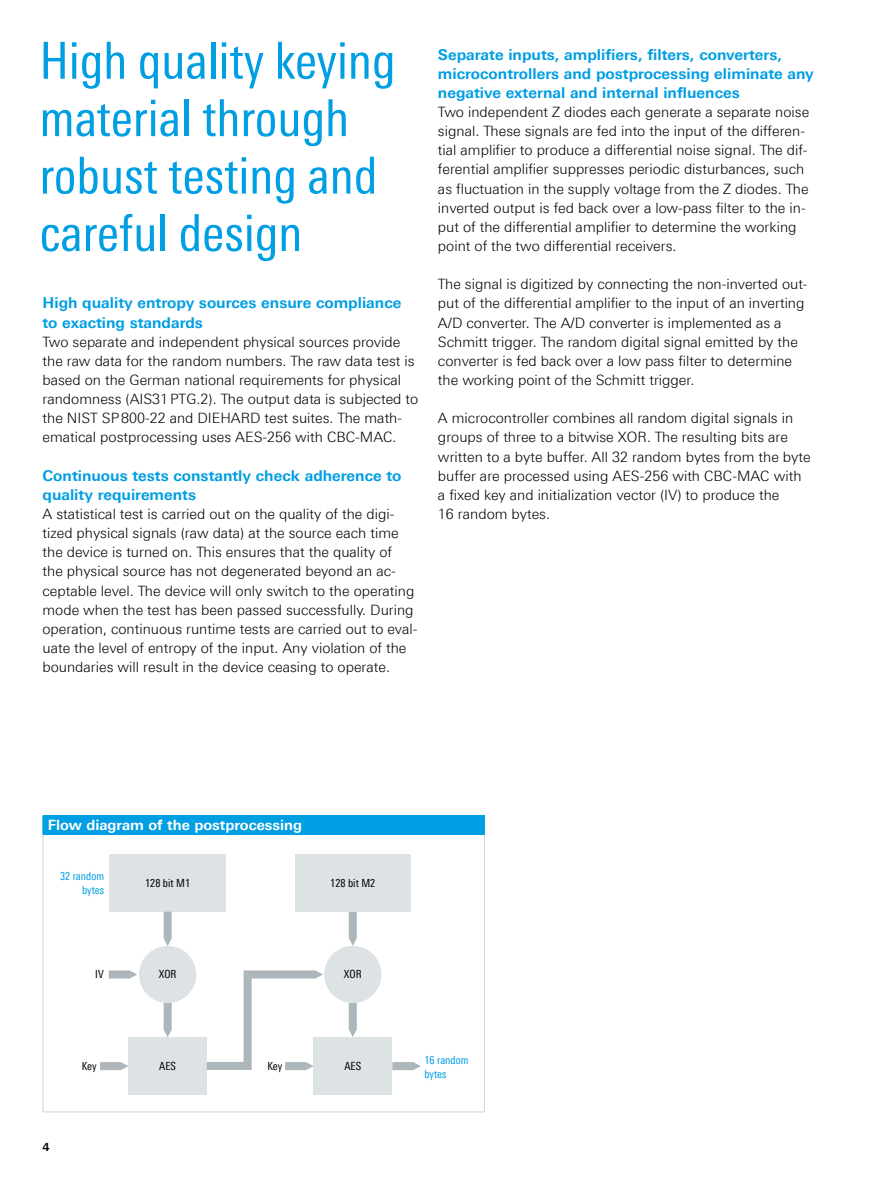
<style>
.page{position:relative;width:893px;height:1191px;background:#fff}
.page>*{position:absolute;margin:0;border:0;box-sizing:border-box;transform-origin:0 0}
.t1{font:51px/57.4px "Linotype Univers 420 Cn";color:#009ee3}
.t2{font:700 15px/19.2px "Linotype Univers 630";color:#009ee3}
.t3{font:300 14.25px/19.2px "Linotype Univers 330";color:#000}
.t4{font:700 14.25px "Linotype Univers 630";color:#fff}
.t5{font:11.25px "Linotype Univers 420 Cn";color:#000}
.t6{font:11.25px/14.2px "Linotype Univers 420 Cn";color:#009ee3;text-align:right}
.t7{font:700 11.25px "Linotype Univers 630";color:#000}
</style>
<div class="page">
<div style="left:43px;top:815px;width:441px;height:19px;background:#009ee3"></div>
<svg style="left:484px;top:815px;width:1px;height:19px"></svg>
<hr style="left:43px;top:834px;width:1px;height:277px;background:#cdd4d7">
<hr style="left:484px;top:834px;width:1px;height:277px;background:#cdd4d7">
<hr style="left:43px;top:1111px;width:442px;height:1px;background:#cdd4d7">
<svg style="left:164px;top:1003px;width:8px;height:34px"></svg>
<svg style="left:349px;top:911px;width:8px;height:35px"></svg>
<svg style="left:349px;top:1003px;width:8px;height:34px"></svg>
<div style="left:110px;top:854px;width:116px;height:57px;background:#dde2e5"></div>
<div style="left:295px;top:854px;width:116px;height:57px;background:#dde2e5"></div>
<div style="left:324px;top:946px;width:57px;height:57px;background:#dde2e5;border-radius:50%"></div>
<div style="left:139px;top:946px;width:57px;height:57px;background:#dde2e5;border-radius:50%"></div>
<div style="left:129px;top:1037px;width:78px;height:57px;background:#dde2e5"></div>
<div style="left:314px;top:1037px;width:78px;height:57px;background:#dde2e5"></div>
<svg style="left:164px;top:911px;width:8px;height:35px"></svg>
<svg style="left:100px;top:1062px;width:29px;height:8px"></svg>
<svg style="left:207px;top:970px;width:116px;height:100px"></svg>
<svg style="left:392px;top:1062px;width:29px;height:8px"></svg>
<svg style="left:109px;top:970px;width:28px;height:8px"></svg>
<h1 class="t1" style="left:40px;top:32px;width:357px">High quality keying material through robust testing and careful design</h1>
<p class="t2" style="left:43px;top:293px;width:360px">High quality entropy sources ensure compliance to exacting standards</p>
<p class="t3" style="left:43px;top:332px;width:377px">Two separate and independent physical sources provide the raw data for the random numbers. The raw data test is based on the German national requirements for physical randomness (AIS31PTG.2). The output data is subjected to the NIST SP 800-22 and DIEHARD test suites. The math&shy;ematical postprocessing uses AES-256 with CBC-MAC.</p>
<p class="t2" style="left:43px;top:465px;width:361px">Continuous tests constantly check adherence to quality requirements</p>
<p class="t3" style="left:43px;top:504px;width:377px">A statistical test is carried out on the quality of the digi&shy;tized physical signals (raw data) at the source each time the device is turned on. This ensures that the quality of<br>the physical source has not degenerated beyond an ac&shy;ceptable level. The device will only switch to the operating mode when the test has been passed successfully. During operation, continuous runtime tests are carried out to eval&shy;uate the level of entropy of the input. Any violation of the boundaries will result in the device ceasing to operate.</p>
<p class="t2" style="left:438px;top:44px;width:377px">Separate inputs, amplifiers, filters, converters, microcontrollers and postprocessing eliminate any negative external and internal influences</p>
<p class="t3" style="left:438px;top:102px;width:373px">Two independent Z diodes each generate a separate noise signal. These signals are fed into the input of the differen&shy;tial amplifier to produce a differential noise signal. The dif&shy;ferential amplifier suppresses periodic disturbances, such as fluctuation in the supply voltage from the Z diodes. The inverted output is fed back over a low-pass filter to the in&shy;put of the differential amplifier to determine the working point of the two differential receivers.</p>
<p class="t3" style="left:438px;top:274px;width:371px">The signal is digitized by connecting the non-inverted out&shy;put of the differential amplifier to the input of an inverting A/D converter. The A/D converter is implemented as a Schmitt trigger. The random digital signal emitted by the converter is fed back over a low pass filter to determine the working point of the Schmitt trigger.</p>
<p class="t3" style="left:438px;top:408px;width:374px">A microcontroller combines all random digital signals in groups of three to a bitwise XOR. The resulting bits are written to a byte buffer. All 32 random bytes from the byte buffer are processed using AES-256 with CBC-MAC with a fixed key and initialization vector (IV) to produce the<br>16 random bytes.</p>
<p class="t4" style="left:48px;top:816px;width:256px">Flow diagram of the postprocessing</p>
<p class="t6" style="left:60px;top:868px;width:46px">32 random bytes</p>
<p class="t5" style="left:95px;top:967px;width:10px">IV</p>
<p class="t5" style="left:145px;top:876px;width:47px">128 bit M1</p>
<p class="t5" style="left:330px;top:876px;width:47px">128 bit M2</p>
<p class="t5" style="left:159px;top:967px;width:19px">XOR</p>
<p class="t5" style="left:344px;top:967px;width:19px">XOR</p>
<p class="t7" style="left:43px;top:1139px;width:9px">4</p>
<p class="t5" style="left:82px;top:1059px;width:16px">Key</p>
<p class="t5" style="left:159px;top:1059px;width:18px">AES</p>
<p class="t5" style="left:344px;top:1059px;width:18px">AES</p>
<p class="t6" style="left:424px;top:1052px;width:46px;text-align:left">16 random bytes</p>
<p class="t5" style="left:268px;top:1059px;width:16px">Key</p>
</div>
